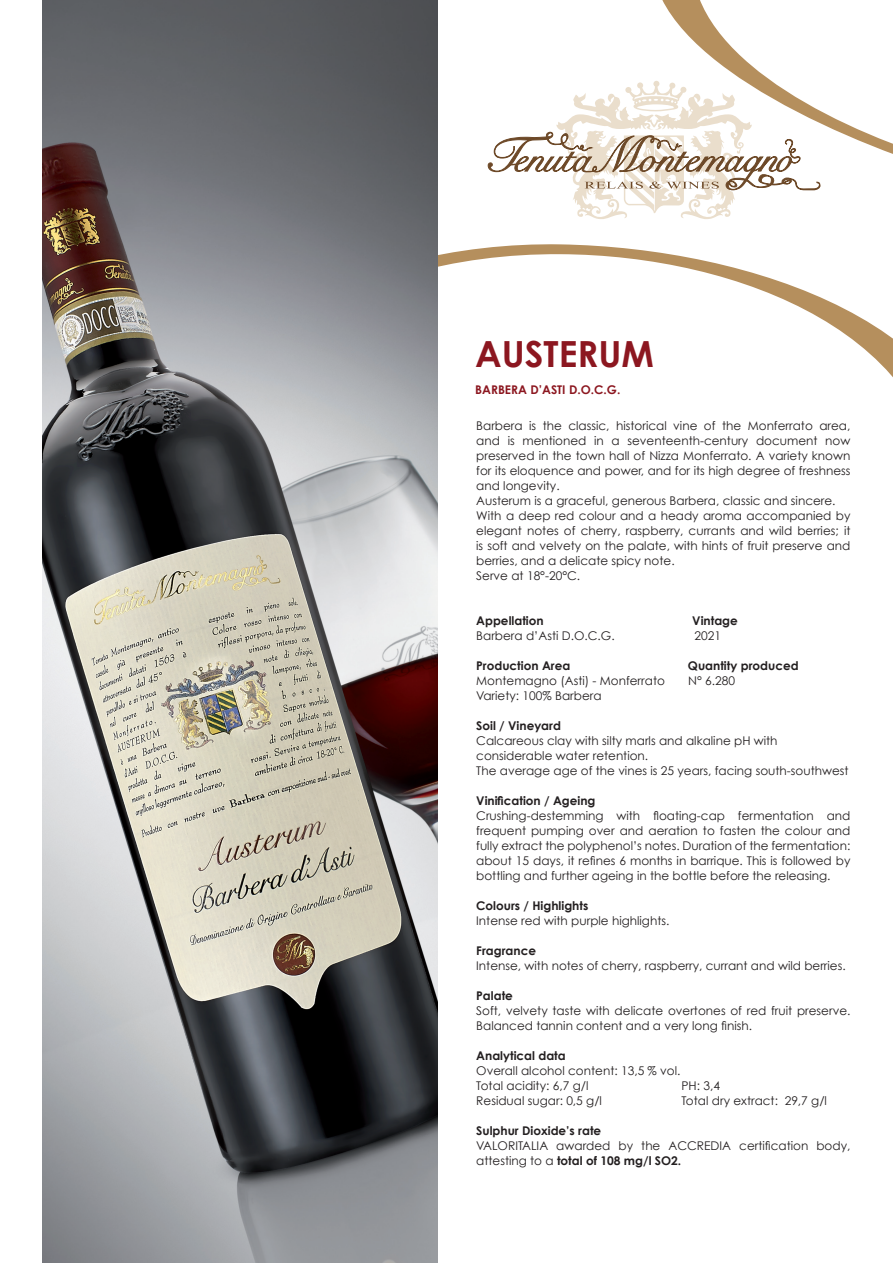
<style>
.page{position:relative;width:893px;height:1263px;background:#fff}
.page>*{position:absolute;margin:0;border:0;box-sizing:border-box;transform-origin:0 0}
.t1{font:700 36px "Century Gothic";color:#8c1720}
.t2{font:12px/15px "Century Gothic";color:#231f20}
.t3{font:700 12px "Century Gothic";color:#231f20}
.t4{font:700 12px "Century Gothic";color:#8c1720}
.s1{font-weight:700}
</style>
<div class="page">
<svg style="left:438px;top:0;width:455px;height:377px"></svg>
<img style="left:43px;top:0;width:395px;height:1263px">
<svg style="left:488px;top:81px;width:333px;height:139px"></svg>
<h1 class="t1" style="left:475px;top:331px;width:180px">AUSTERUM</h1>
<p class="t4" style="left:475px;top:382px;width:147px">BARBERA D’ASTI D.O.C.G.</p>
<p class="t2" style="left:476px;top:418px;width:376px">Barbera is the classic, historical vine of the Monferrato area, and is mentioned in a seventeenth-century document now preserved in the town hall of Nizza Monferrato. A variety known for its eloquence and power, and for its high degree of freshness and longevity.<br>Austerum is a graceful, generous Barbera, classic and sincere.<br>With a deep red colour and a heady aroma accompanied by elegant notes of cherry, raspberry, currants and wild berries; it is soft and velvety on the palate, with hints of fruit preserve and berries, and a delicate spicy note.<br>Serve at 18°-20°C.</p>
<p class="t3" style="left:476px;top:613px;width:69px">Appellation</p>
<p class="t3" style="left:692px;top:613px;width:47px">Vintage</p>
<p class="t2" style="left:476px;top:628px;width:140px">Barbera d’Asti D.O.C.G.</p>
<p class="t2" style="left:694px;top:628px;width:28px">2021</p>
<p class="t3" style="left:476px;top:658px;width:96px">Production Area</p>
<p class="t3" style="left:688px;top:658px;width:112px">Quantity produced</p>
<p class="t2" style="left:476px;top:673px;width:190px">Montemagno (Asti) - Monferrato</p>
<p class="t2" style="left:688px;top:673px;width:48px">N° 6.280</p>
<p class="t2" style="left:476px;top:688px;width:127px">Variety: 100% Barbera</p>
<p class="t3" style="left:476px;top:718px;width:86px">Soil / Vineyard</p>
<p class="t2" style="left:476px;top:733px;width:374px">Calcareous clay with silty marls and alkaline pH with considerable water retention.<br>The average age of the vines is 25 years, facing south-southwest</p>
<p class="t3" style="left:476px;top:793px;width:121px">Vinification / Ageing</p>
<p class="t2" style="left:476px;top:808px;width:376px;text-align:justify">Crushing-destemming with floating-cap fermentation and frequent pumping over and aeration to fasten the colour and fully extract the polyphenol’s notes. Duration of the fermentation: about 15 days, it refines 6 months in barrique. This is followed by bottling and further ageing in the bottle before the releasing.</p>
<p class="t3" style="left:476px;top:898px;width:114px">Colours / Highlights</p>
<p class="t2" style="left:476px;top:913px;width:195px">Intense red with purple highlights.</p>
<p class="t3" style="left:476px;top:943px;width:61px">Fragrance</p>
<p class="t2" style="left:476px;top:958px;width:371px">Intense, with notes of cherry, raspberry, currant and wild berries.</p>
<p class="t3" style="left:476px;top:988px;width:38px">Palate</p>
<p class="t2" style="left:476px;top:1003px;width:376px">Soft, velvety taste with delicate overtones of red fruit preserve.<br>Balanced tannin content and a very long finish.</p>
<p class="t3" style="left:476px;top:1048px;width:91px">Analytical data</p>
<p class="t2" style="left:476px;top:1063px;width:206px">Overall alcohol content: 13,5 % vol.<br>Total acidity: 6,7 g/l</p>
<p class="t2" style="left:681px;top:1078px;width:40px">PH: 3,4</p>
<p class="t2" style="left:476px;top:1093px;width:127px">Residual sugar: 0,5 g/l</p>
<p class="t2" style="left:681px;top:1093px;width:147px">Total dry extract: 29,7 g/l</p>
<p class="t3" style="left:476px;top:1123px;width:127px">Sulphur Dioxide’s rate</p>
<p class="t2" style="left:476px;top:1138px;width:376px">VALORITALIA awarded by the ACCREDIA certification body, attesting to a <span class="s1">total of 108 mg/l SO2.</span></p>
</div>
